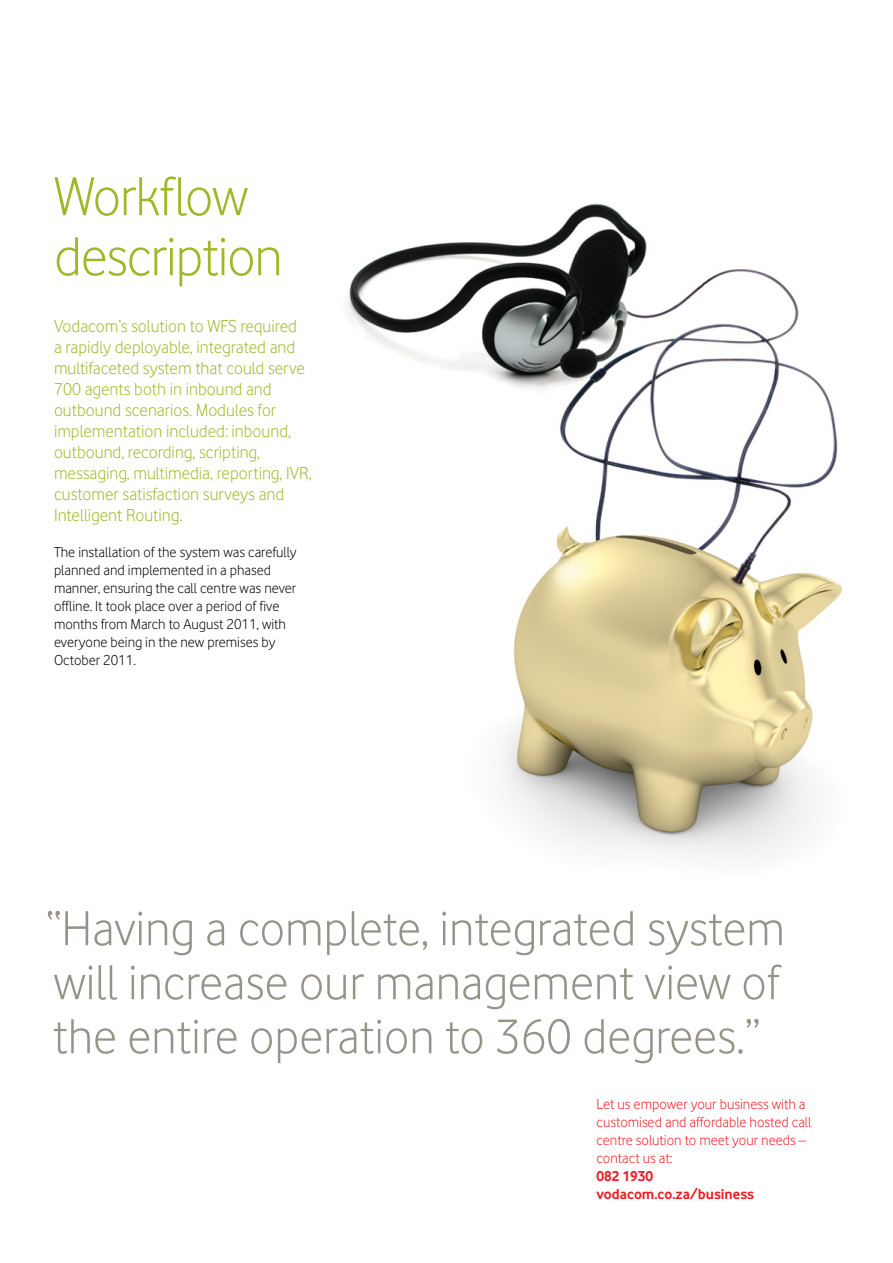
<style>
.page{position:relative;width:893px;height:1263px;background:#fff}
.page>*{position:absolute;margin:0;border:0;box-sizing:border-box;transform-origin:0 0}
.t1{font:57px/60px "Vodafone Lt";letter-spacing:-.02em;color:#a1b728}
.t2{font:51px/54px "Vodafone Lt";color:#979389;text-align:justify}
.t3{font:18px/21px "Vodafone Lt";color:#a1b728}
.t4{font:15px/18px "Vodafone Lt";color:#000}
.t5{font:15px/18px "Vodafone Lt";color:#ed1d24}
.t6{font:700 15px/18px "Vodafone Rg";color:#ed1d24}
</style>
<div class="page">
<img style="left:345px;top:203px;width:498px;height:653px">
<h1 class="t1" style="left:54px;top:166px;width:230px">Workflow description</h1>
<p class="t3" style="left:54px;top:316px;width:259px">Vodacom’s solution to WFS required<br>a rapidly deployable, integrated and multifaceted system that could serve 700 agents both in inbound and outbound scenarios. Modules for implementation included: inbound, outbound, recording, scripting, messaging, multimedia, reporting, IVR, customer satisfaction surveys and Intelligent Routing.</p>
<p class="t4" style="left:54px;top:543px;width:244px">The installation of the system was carefully planned and implemented in a phased manner, ensuring the call centre was never offline. It took place over a period of five months from March to August 2011, with everyone being in the new premises by October 2011.</p>
<h2 class="t2" style="left:45px;top:901px;width:741px">“Having a complete, integrated system will increase our management view of the entire operation to 360 degrees.”</h2>
<p class="t5" style="left:596px;top:1095px;width:216px">Let us empower your business with a customised and affordable hosted call centre solution to meet your needs – contact us at:</p>
<p class="t6" style="left:596px;top:1167px;width:159px">082 1930 vodacom.co.za/business</p>
</div>
